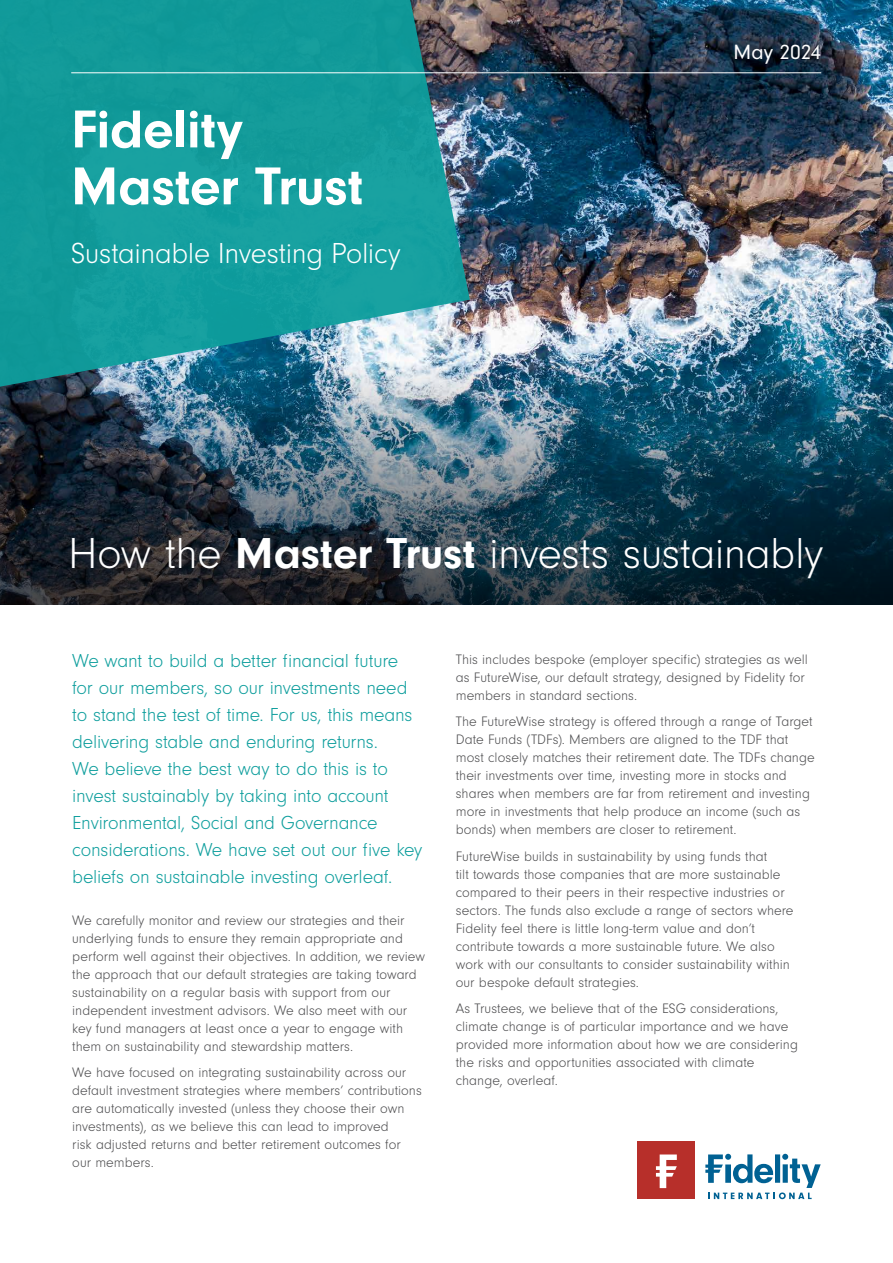
<style>
.page{position:relative;width:893px;height:1263px;background:#fff}
.page>*{position:absolute;margin:0;border:0;box-sizing:border-box;transform-origin:0 0}
.t1{font:700 55.2px/56.8px "Neuzeit Gro";letter-spacing:-.005em;color:#fff}
.t2{font:300 45px "Neuzeit Gro";letter-spacing:-.01em;color:#fff}
.t3{font:300 30px "Neuzeit Gro";letter-spacing:-.015em;color:#fff}
.t4{font:21.45px "Neuzeit Gro";letter-spacing:-.005em;color:#fff}
.t5{font:300 19.5px/27px "Neuzeit Gro";letter-spacing:-.01em;color:#0e9e9d}
.t6{font:300 14.25px/18px "Neuzeit Gro";color:#4d4d4f}
.s1{font-weight:700}
</style>
<div class="page">
<img style="left:0;top:0;width:893px;height:605px">
<img style="left:0;top:0;width:470px;height:426px">
<hr style="left:71px;top:72px;width:750px;height:1px;background:#fff">
<div style="left:637px;top:1141px;width:58px;height:58px;background:#b72f2a"></div>
<svg style="left:656px;top:1154px;width:21px;height:34px"></svg>
<svg style="left:705px;top:1154px;width:116px;height:45px"></svg>
<h1 class="t1" style="left:71px;top:101px;width:293px">Fidelity<br>Master Trust</h1>
<h3 class="t3" style="left:71px;top:238px;width:331px">Sustainable Investing Policy</h3>
<h3 class="t4" style="left:733px;top:40px;width:89px">May 2024</h3>
<h2 class="t2" style="left:68px;top:529px;width:757px">How the <span class="s1">Master Trust</span> invests sustainably</h2>
<p class="t5" style="left:72px;top:648px;width:352px">We want to build a better financial future for our members, so our investments need to stand the test of time. For us, this means delivering stable and enduring returns.<br>We believe the best way to do this is to invest sustainably by taking into account Environmental, Social and Governance considerations. We have set out our five key beliefs on sustainable investing overleaf.</p>
<p class="t6" style="left:72px;top:911px;width:354px">We carefully monitor and review our strategies and their underlying funds to ensure they remain appropriate and perform well against their objectives. In addition, we review the approach that our default strategies are taking toward sustainability on a regular basis with support from our independent investment advisors. We also meet with our key fund managers at least once a year to engage with them on sustainability and stewardship matters.</p>
<p class="t6" style="left:72px;top:1064px;width:351px">We have focused on integrating sustainability across our default investment strategies where members’ contributions are automatically invested (unless they choose their own investments), as we believe this can lead to improved<br>risk adjusted returns and better retirement outcomes for our members.</p>
<p class="t6" style="left:456px;top:650px;width:353px">This includes bespoke (employer specific) strategies as well as FutureWise, our default strategy, designed by Fidelity for members in standard sections.</p>
<p class="t6" style="left:456px;top:713px;width:360px">The FutureWise strategy is offered through a range of Target Date Funds (TDFs). Members are aligned to the TDF that most closely matches their retirement date. The TDFs change their investments over time, investing more in stocks and shares when members are far from retirement and investing more in investments that help produce an income (such as bonds) when members are closer to retirement.</p>
<p class="t6" style="left:456px;top:847px;width:339px">FutureWise builds in sustainability by using funds that<br>tilt towards those companies that are more sustainable compared to their peers in their respective industries or sectors. The funds also exclude a range of sectors where Fidelity feel there is little long-term value and don’t contribute towards a more sustainable future. We also work with our consultants to consider sustainability within our bespoke default strategies.</p>
<p class="t6" style="left:456px;top:1000px;width:344px">As Trustees, we believe that of the ESG considerations, climate change is of particular importance and we have provided more information about how we are considering the risks and opportunities associated with climate change, overleaf.</p>
</div>
